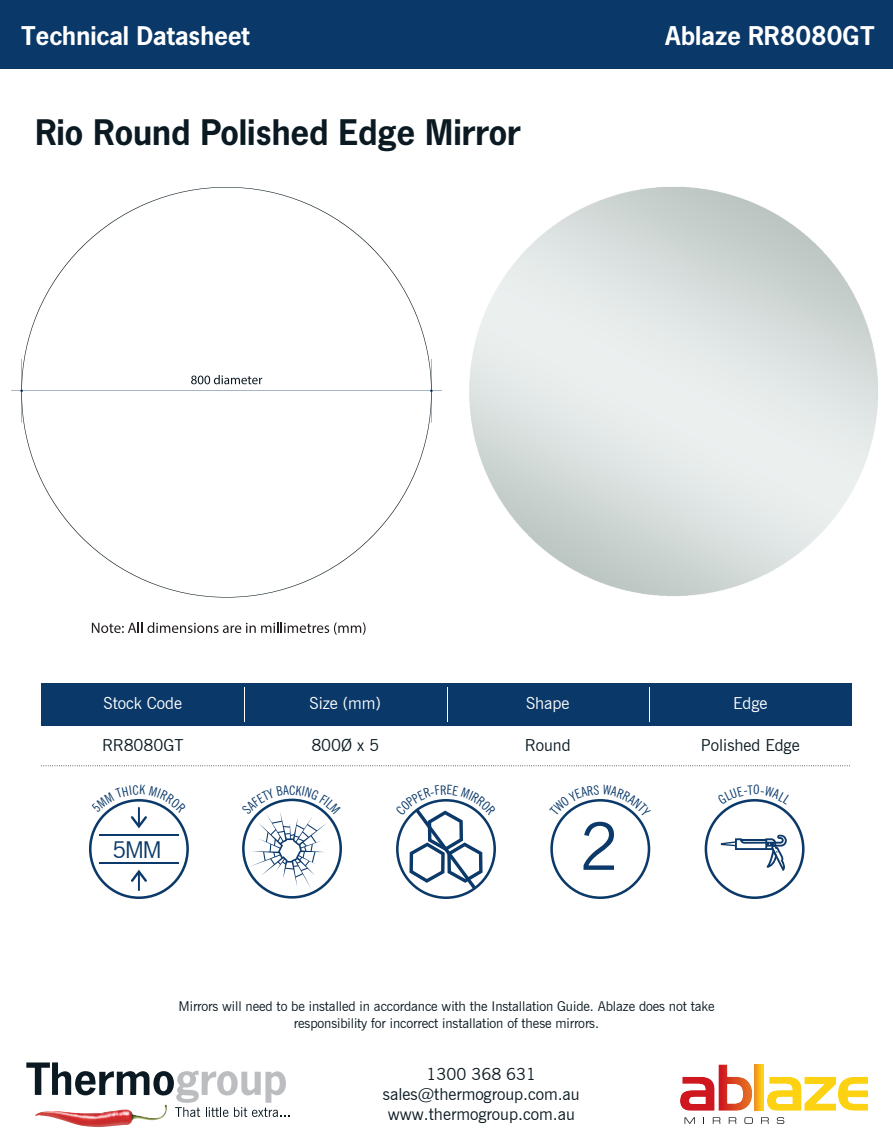
<style>
.page{position:relative;width:893px;height:1142px;background:#fff}
.page>*{position:absolute;margin:0;border:0;box-sizing:border-box;transform-origin:0 0}
.t1{font:65.4px "News Gothic BT";color:#0b3969}
.t2{font:700 36.75px "News Gothic BQ";color:#0b1a22}
.t3{font:700 27px "News Gothic BQ";color:#fff}
.t4{font:23.25px "News Gothic BT";color:#0b3969}
.t5{font:16.5px/19.8px "News Gothic BT";color:#0b1a22;text-align:center}
.t6{font:16.5px "News Gothic BT";color:#fff}
.t7{font:13.5px/16.2px "News Gothic BT";letter-spacing:-.01em;color:#0b1a22;text-align:center}
</style>
<div class="page">
<div style="left:550px;top:799px;width:100px;height:99px;border:3px solid #0b3969;border-radius:50%"></div>
<div style="left:89px;top:799px;width:100px;height:99px;border:3px solid #0b3969;border-radius:50%"></div>
<hr style="left:99px;top:833px;width:80px;height:2px;background:#0b3969">
<hr style="left:99px;top:862px;width:80px;height:2px;background:#0b3969">
<svg style="left:131px;top:869px;width:16px;height:21px"></svg>
<div style="left:705px;top:799px;width:100px;height:99px;border:3px solid #0b3969;border-radius:50%"></div>
<svg style="left:721px;top:834px;width:66px;height:37px"></svg>
<div style="left:0;top:0;width:893px;height:69px;background:#093869"></div>
<div style="left:41px;top:682px;width:810px;height:43px;background:#093869"></div>
<img style="left:46px;top:1116px;width:118px;height:10px">
<svg style="left:26px;top:1062px;width:264px;height:54px"></svg>
<hr style="left:245px;top:687px;width:1px;height:34px;background:#fff">
<hr style="left:447px;top:687px;width:1px;height:34px;background:#fff">
<hr style="left:650px;top:687px;width:1px;height:34px;background:#fff">
<svg style="left:685px;top:1117px;width:10px;height:6px"></svg>
<svg style="left:713px;top:1117px;width:7px;height:6px"></svg>
<svg style="left:729px;top:1117px;width:7px;height:6px"></svg>
<svg style="left:744px;top:1117px;width:9px;height:6px"></svg>
<svg style="left:761px;top:1117px;width:8px;height:6px"></svg>
<svg style="left:777px;top:1117px;width:7px;height:6px"></svg>
<svg style="left:680px;top:1064px;width:72px;height:46px"></svg>
<svg style="left:755px;top:1064px;width:9px;height:46px"></svg>
<svg style="left:767px;top:1076px;width:101px;height:34px"></svg>
<svg style="left:21px;top:187px;width:411px;height:410px"></svg>
<svg style="left:11px;top:359px;width:431px;height:63px"></svg>
<svg style="left:92px;top:622px;width:274px;height:12px"></svg>
<svg style="left:41px;top:765px;width:809px;height:1px"></svg>
<svg style="left:396px;top:799px;width:100px;height:90px"></svg>
<svg style="left:563px;top:799px;width:75px;height:17px"></svg>
<svg style="left:93px;top:799px;width:92px;height:29px"></svg>
<svg style="left:733px;top:799px;width:43px;height:5px"></svg>
<svg style="left:242px;top:798px;width:99px;height:91px"></svg>
<h3 class="t3" style="left:21px;top:26px;width:230px">Technical Datasheet</h3>
<h3 class="t3" style="left:665px;top:26px;width:211px">Ablaze RR8080GT</h3>
<h2 class="t2" style="left:35px;top:119px;width:487px">Rio Round Polished Edge Mirror</h2>
<p class="t6" style="left:104px;top:696px;width:80px">Stock Code</p>
<p class="t6" style="left:309px;top:696px;width:73px">Size (mm)</p>
<p class="t6" style="left:526px;top:696px;width:45px">Shape</p>
<p class="t6" style="left:733px;top:696px;width:36px">Edge</p>
<p class="t5" style="left:102px;top:736px;width:83px">RR8080GT</p>
<p class="t5" style="left:311px;top:736px;width:69px">800Ø x 5</p>
<p class="t5" style="left:525px;top:736px;width:47px">Round</p>
<p class="t5" style="left:701px;top:736px;width:100px">Polished Edge</p>
<h3 class="t4" style="left:112px;top:839px;width:51px">5MM</h3>
<h1 class="t1" style="left:580px;top:819px;width:41px">2</h1>
<p class="t7" style="left:179px;top:999px;width:537px">Mirrors will need to be installed in accordance with the Installation Guide. Ablaze does not take responsibility for incorrect installation of these mirrors.</p>
<p class="t5" style="left:383px;top:1065px;width:198px">1300 368 631 sales@thermogroup.com.au www.thermogroup.com.au</p>
</div>
